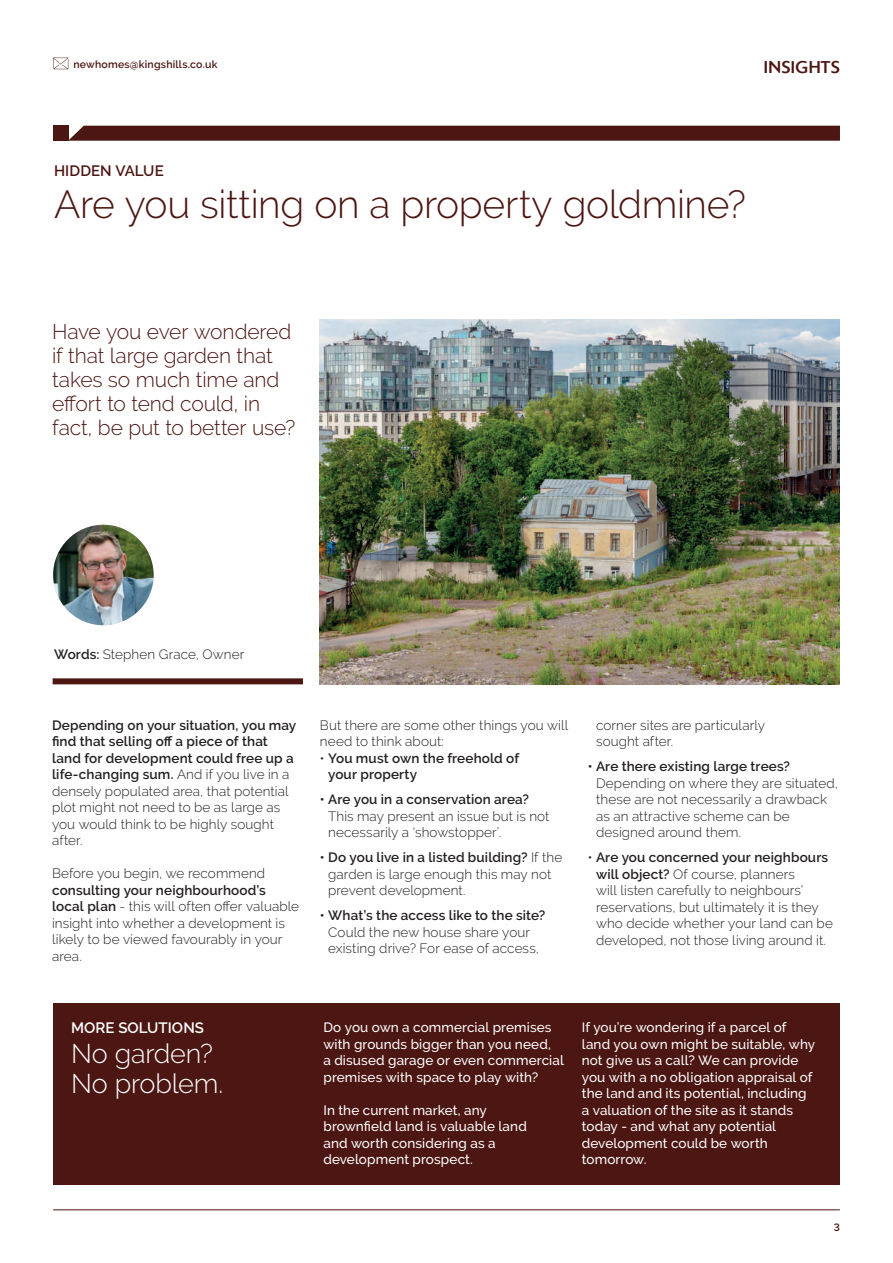
<style>
.page{position:relative;width:893px;height:1263px;background:#fff}
.page>*{position:absolute;margin:0;border:0;box-sizing:border-box;transform-origin:0 0}
.t1{font:300 39px "Raleway";letter-spacing:-.01em;color:#4c1612}
.t2{font:300 27px/30px "Raleway";letter-spacing:-.005em;color:#fff}
.t3{font:300 21px/24px "Raleway";letter-spacing:-.005em;color:#4c1612}
.t4{font:16.8px "Delta";letter-spacing:.025em;color:#4c1612}
.t5{font:600 15px "Raleway";letter-spacing:.005em;color:#fff}
.t6{font:600 15px "Raleway";letter-spacing:.005em;color:#4c1612}
.t7{font:300 13.5px/16.5px "Raleway";letter-spacing:.01em;color:#231f20}
.t8{font:500 13.5px/16.5px "Raleway";letter-spacing:.01em;color:#fff}
.t9{font:600 13.5px/16.5px "Raleway";letter-spacing:.01em;color:#231f20}
.t10{font:600 10.5px "Raleway";letter-spacing:.02em;color:#4c1612}
.s1{font-weight:600}
.s2{font-weight:300}
</style>
<div class="page">
<hr style="left:53px;top:1209px;width:787px;height:1px;background:#4c1612">
<div style="left:53px;top:126px;width:15px;height:15px;background:#4c1612"></div>
<svg style="left:68px;top:126px;width:772px;height:15px;background:#511c18"></svg>
<svg style="left:53px;top:58px;width:16px;height:11px"></svg>
<img style="left:53px;top:525px;width:101px;height:100px;border-radius:50px">
<img style="left:320px;top:319px;width:520px;height:365px">
<div style="left:53px;top:678px;width:250px;height:6px;background:#4c1612"></div>
<div style="left:53px;top:1003px;width:786px;height:181px;background:#4c1612"></div>
<p class="t10" style="left:74px;top:58px;width:145px">newhomes@kingshills.co.uk</p>
<p class="t4" style="left:764px;top:57px;width:78px">INSIGHTS</p>
<p class="t6" style="left:54px;top:162px;width:111px">HIDDEN VALUE</p>
<h1 class="t1" style="left:54px;top:182px;width:693px">Are you sitting on a property goldmine?</h1>
<h3 class="t3" style="left:52px;top:320px;width:245px">Have you ever wondered if that large garden that takes so much time and effort to tend could, in fact, be put to better use?</h3>
<p class="t7" style="left:54px;top:646px;width:192px"><span class="s1">Words:</span> Stephen Grace, Owner</p>
<p class="t7" style="left:52px;top:716px;width:246px"><span class="s1">Depending on your situation, you may find that selling off a piece of that land for development could free up a life-changing sum.</span> And if you live in a densely populated area, that potential plot might not need to be as large as you would think to be highly sought after.</p>
<p class="t7" style="left:52px;top:865px;width:215px">Before you begin, we recommend</p>
<p class="t7" style="left:52px;top:881px;width:248px"><span class="s1">consulting your neighbourhood’s local plan</span> - this will often offer valuable insight into whether a development is likely to be viewed favourably in your area.</p>
<p class="t7" style="left:320px;top:716px;width:250px">But there are some other things you will need to think about:</p>
<p class="t9" style="left:328px;top:749px;width:193px;text-indent:-8px"><span class="s2">•</span> You must own the freehold of your property</p>
<p class="t9" style="left:320px;top:791px;width:210px">• Are you in a conservation area?</p>
<p class="t7" style="left:328px;top:807px;width:223px">This may present an issue but is not necessarily a ‘showstopper’.</p>
<p class="t7" style="left:328px;top:849px;width:236px;text-indent:-8px"><span class="s1">• Do you live in a listed building?</span> If the garden is large enough this may not prevent development.</p>
<p class="t9" style="left:320px;top:907px;width:227px">• What’s the access like to the site?</p>
<p class="t7" style="left:328px;top:923px;width:212px">Could the new house share your existing drive? For ease of access,</p>
<p class="t7" style="left:596px;top:716px;width:170px">corner sites are particularly sought after.</p>
<p class="t9" style="left:588px;top:758px;width:204px">• Are there existing large trees?</p>
<p class="t7" style="left:596px;top:774px;width:244px">Depending on where they are situated, these are not necessarily a drawback as an attractive scheme can be designed around them.</p>
<p class="t7" style="left:596px;top:849px;width:238px;text-indent:-8px">• <span class="s1">Are you concerned your neighbours will object?</span> Of course, planners<br>will listen carefully to neighbours’ reservations, but ultimately it is they who decide whether your land can be developed, not those living around it.</p>
<p class="t5" style="left:71px;top:1019px;width:135px">MORE SOLUTIONS</p>
<h2 class="t2" style="left:71px;top:1039px;width:154px">No garden?<br>No problem.</h2>
<p class="t8" style="left:323px;top:1019px;width:242px">Do you own a commercial premises with grounds bigger than you need,<br>a disused garage or even commercial premises with space to play with?</p>
<p class="t8" style="left:323px;top:1101px;width:205px">In the current market, any brownfield land is valuable land and worth considering as a development prospect.</p>
<p class="t8" style="left:582px;top:1019px;width:235px">If you’re wondering if a parcel of land you own might be suitable, why not give us a call? We can provide you with a no obligation appraisal of the land and its potential, including a valuation of the site as it stands today - and what any potential development could be worth tomorrow.</p>
<p class="t10" style="left:834px;top:1221px;width:8px">3</p>
</div>
